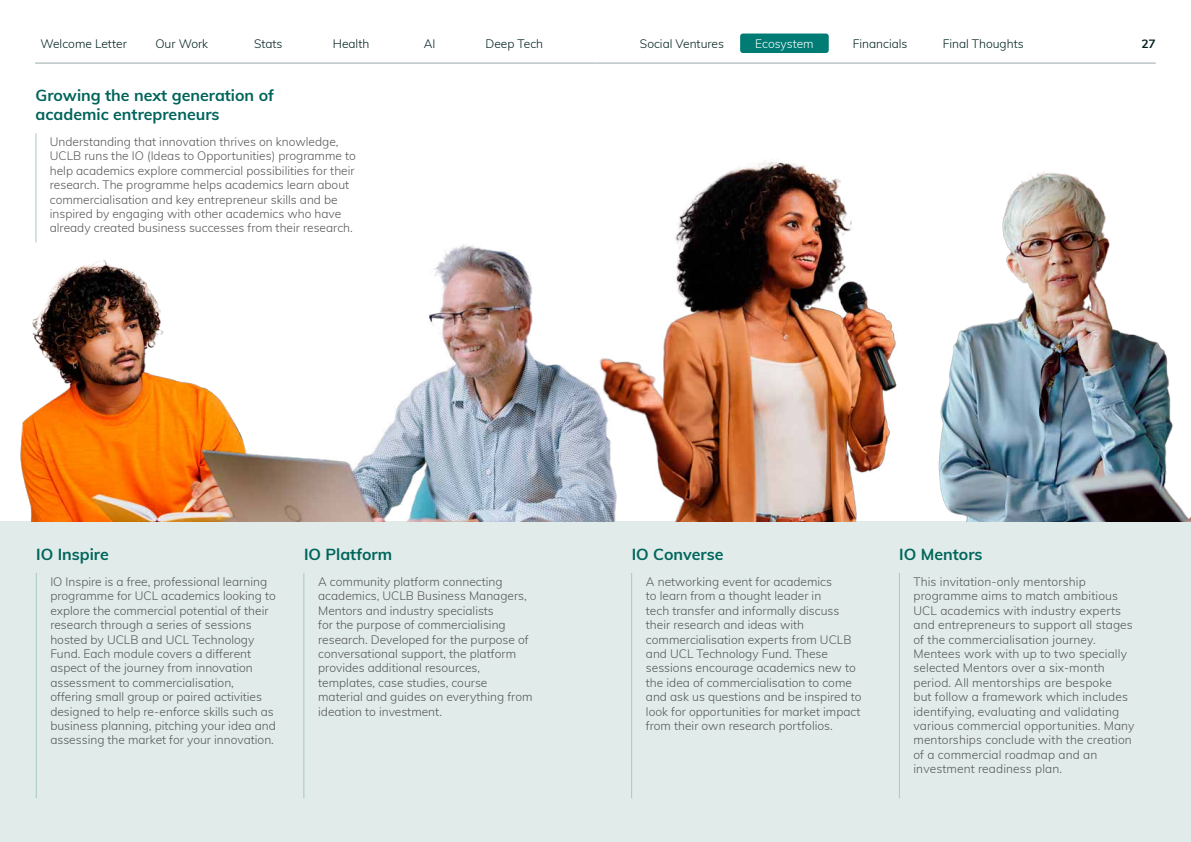
<style>
.page{position:relative;width:1191px;height:842px;background:#fff}
.page>*{position:absolute;margin:0;border:0;box-sizing:border-box;transform-origin:0 0}
.t1{font:700 16px/19.2px "Muli";color:#00655b}
.t2{font:300 12px/14.4px "Muli";color:#555756}
.t3{font:300 12px "Muli";color:#00201f}
.t4{font:300 12px "Muli";color:#fff}
.t5{font:700 12px "Muli";color:#00201f}
</style>
<div class="page">
<div style="left:0;top:522px;width:1191px;height:320px;background:#e1ecea"></div>
<hr style="left:36px;top:133px;width:1px;height:109px;background:#a9c8c2">
<hr style="left:899px;top:573px;width:1px;height:225px;background:#a9c8c2">
<hr style="left:631px;top:573px;width:1px;height:225px;background:#a9c8c2">
<hr style="left:304px;top:573px;width:1px;height:225px;background:#a9c8c2">
<hr style="left:36px;top:573px;width:1px;height:225px;background:#a9c8c2">
<img style="left:0;top:240px;width:146px;height:282px">
<img style="left:146px;top:245px;width:441px;height:277px">
<img style="left:587px;top:161px;width:279px;height:361px">
<img style="left:866px;top:172px;width:325px;height:350px">
<hr style="left:35px;top:63px;width:560px;height:1px;background:#9ba9ab">
<hr style="left:595px;top:63px;width:560px;height:1px;background:#9ba9ab">
<div style="left:740px;top:34px;width:88px;height:19px;background:#007c74;border-radius:3px"></div>
<p class="t3" style="left:40px;top:35px;width:88px">Welcome Letter</p>
<p class="t3" style="left:155px;top:35px;width:54px">Our Work</p>
<p class="t3" style="left:254px;top:35px;width:30px">Stats</p>
<p class="t3" style="left:333px;top:35px;width:38px">Health</p>
<p class="t3" style="left:424px;top:35px;width:13px">AI</p>
<p class="t3" style="left:485px;top:35px;width:59px">Deep Tech</p>
<p class="t3" style="left:640px;top:35px;width:86px">Social Ventures</p>
<p class="t4" style="left:755px;top:35px;width:60px">Ecosystem</p>
<p class="t3" style="left:852px;top:35px;width:56px">Financials</p>
<p class="t3" style="left:942px;top:35px;width:82px">Final Thoughts</p>
<p class="t5" style="left:1141px;top:34px;width:16px">27</p>
<h1 class="t1" style="left:36px;top:85px;width:240px">Growing the next generation of academic entrepreneurs</h1>
<p class="t2" style="left:50px;top:134px;width:307px">Understanding that innovation thrives on knowledge, UCLB runs the IO (Ideas to Opportunities) programme to help academics explore commercial possibilities for their research. The programme helps academics learn about commercialisation and key entrepreneur skills and be inspired by engaging with other academics who have already created business successes from their research.</p>
<h1 class="t1" style="left:36px;top:544px;width:74px">IO Inspire</h1>
<p class="t2" style="left:50px;top:574px;width:227px">IO Inspire is a free, professional learning programme for UCL academics looking to explore the commercial potential of their research through a series of sessions hosted by UCLB and UCL Technology Fund. Each module covers a different aspect of the journey from innovation assessment to commercialisation, offering small group or paired activities designed to help re-enforce skills such as business planning, pitching your idea and assessing the market for your innovation.</p>
<h1 class="t1" style="left:304px;top:544px;width:90px">IO Platform</h1>
<p class="t2" style="left:318px;top:574px;width:216px">A community platform connecting academics, UCLB Business Managers, Mentors and industry specialists<br>for the purpose of commercialising research. Developed for the purpose of conversational support, the platform provides additional resources, templates, case studies, course material and guides on everything from ideation to investment.</p>
<h1 class="t1" style="left:632px;top:544px;width:93px">IO Converse</h1>
<p class="t2" style="left:646px;top:574px;width:217px">A networking event for academics<br>to learn from a thought leader in<br>tech transfer and informally discuss their research and ideas with commercialisation experts from UCLB and UCL Technology Fund. These sessions encourage academics new to the idea of commercialisation to come and ask us questions and be inspired to look for opportunities for market impact from their own research portfolios.</p>
<h1 class="t1" style="left:899px;top:544px;width:85px">IO Mentors</h1>
<p class="t2" style="left:913px;top:574px;width:223px">This invitation-only mentorship programme aims to match ambitious UCL academics with industry experts and entrepreneurs to support all stages of the commercialisation journey.<br>Mentees work with up to two specially selected Mentors over a six-month period. All mentorships are bespoke<br>but follow a framework which includes identifying, evaluating and validating various commercial opportunities. Many mentorships conclude with the creation of a commercial roadmap and an investment readiness plan.</p>
</div>
